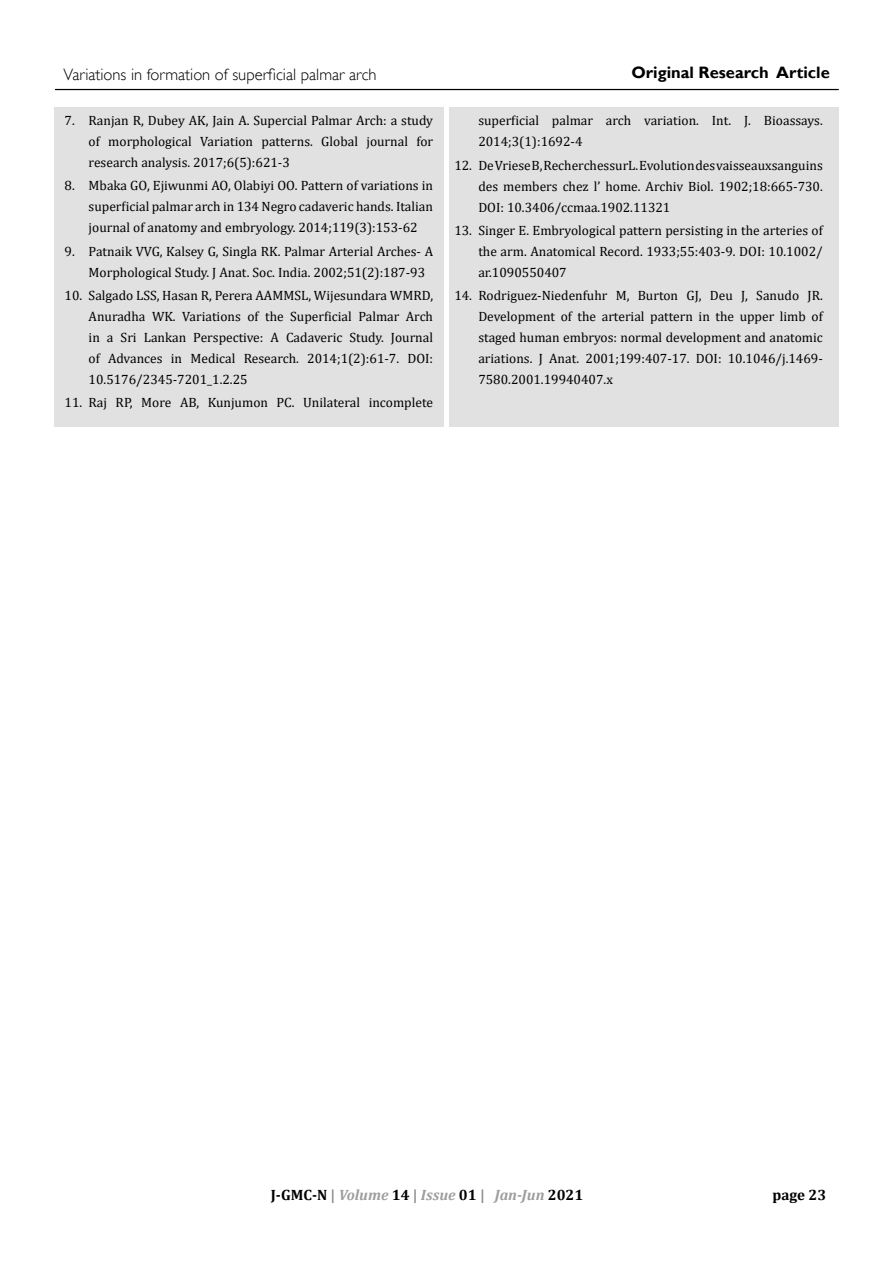
<style>
.page{position:relative;width:893px;height:1263px;background:#fff}
.page>*{position:absolute;margin:0;border:0;box-sizing:border-box;transform-origin:0 0}
.t1{font:300 16.5px "Gill Sans";color:#000}
.t2{font:700 16.5px "Gill Sans";color:#000}
.t3{font:italic 700 15px "Cambria";color:#9d9d9c}
.t4{font:700 15px "Cambria";color:#000}
.t5{font:13.5px/21px "Cambria";color:#000;text-align:justify}
.s1{font-style:normal;color:#000}
.s2{font-style:normal;color:#878787}
</style>
<div class="page">
<hr style="left:55px;top:89px;width:784px;height:1px;background:#000">
<div style="left:449px;top:107px;width:390px;height:320px;background:#e1e1e1"></div>
<div style="left:54px;top:107px;width:390px;height:320px;background:#e1e1e1"></div>
<p class="t1" style="left:63px;top:64px;width:315px">Variations in formation of superficial palmar arch</p>
<p class="t2" style="left:631px;top:62px;width:200px">Original Research Article</p>
<p class="t5" style="left:89px;top:110px;width:346px;text-indent:-24px">7. Ranjan R, Dubey AK, Jain A. Supercial Palmar Arch: a study of morphological Variation patterns. Global journal for research analysis. 2017;6(5):621-3</p>
<p class="t5" style="left:89px;top:175px;width:346px;text-indent:-24px">8. Mbaka GO, Ejiwunmi AO, Olabiyi OO. Pattern of variations in superficial palmar arch in 134 Negro cadaveric hands. Italian journal of anatomy and embryology. 2014;119(3):153-62</p>
<p class="t5" style="left:89px;top:240px;width:346px;text-indent:-24px">9. Patnaik VVG, Kalsey G, Singla RK. Palmar Arterial Arches- A<br>Morphological Study. J Anat. Soc. India. 2002;51(2):187-93</p>
<p class="t5" style="left:89px;top:285px;width:346px;text-indent:-24px">10. Salgado LSS, Hasan R, Perera AAMMSL, Wijesundara WMRD, Anuradha WK. Variations of the Superficial Palmar Arch in a Sri Lankan Perspective: A Cadaveric Study. Journal of Advances in Medical Research. 2014;1(2):61-7. DOI:<br>10.5176/2345-7201_1.2.25</p>
<p class="t5" style="left:65px;top:392px;width:370px">11. Raj RP, More AB, Kunjumon PC. Unilateral incomplete</p>
<p class="t5" style="left:478px;top:110px;width:346px">superficial palmar arch variation. Int. J. Bioassays.<br>2014;3(1):1692-4</p>
<p class="t5" style="left:478px;top:154px;width:346px;text-indent:-24px">12. De Vriese B, RecherchessurL. Evolution des vaisseauxsanguins des members chez l’ home. Archiv Biol. 1902;18:665-730.<br>DOI: 10.3406/ccmaa.1902.11321</p>
<p class="t5" style="left:478px;top:219px;width:346px;text-indent:-24px">13. Singer E. Embryological pattern persisting in the arteries of the arm. Anatomical Record. 1933;55:403-9. DOI: 10.1002/ ar.1090550407</p>
<p class="t5" style="left:478px;top:285px;width:346px;text-indent:-24px">14. Rodriguez-Niedenfuhr M, Burton GJ, Deu J, Sanudo JR.<br>Development of the arterial pattern in the upper limb of staged human embryos: normal development and anatomic ariations. J Anat. 2001;199:407-17. DOI: 10.1046/j.1469- 7580.2001.19940407.x</p>
<p class="t3" style="left:271px;top:1186px;width:314px"><span class="s1">J-GMC-N</span> <span class="s2">|</span> Volume <span class="s1">14</span> <span class="s2">|</span> Issue <span class="s1">01</span> <span class="s2">|</span> Jan-Jun <span class="s1">2021</span></p>
<p class="t4" style="left:772px;top:1184px;width:55px">page 23</p>
</div>
